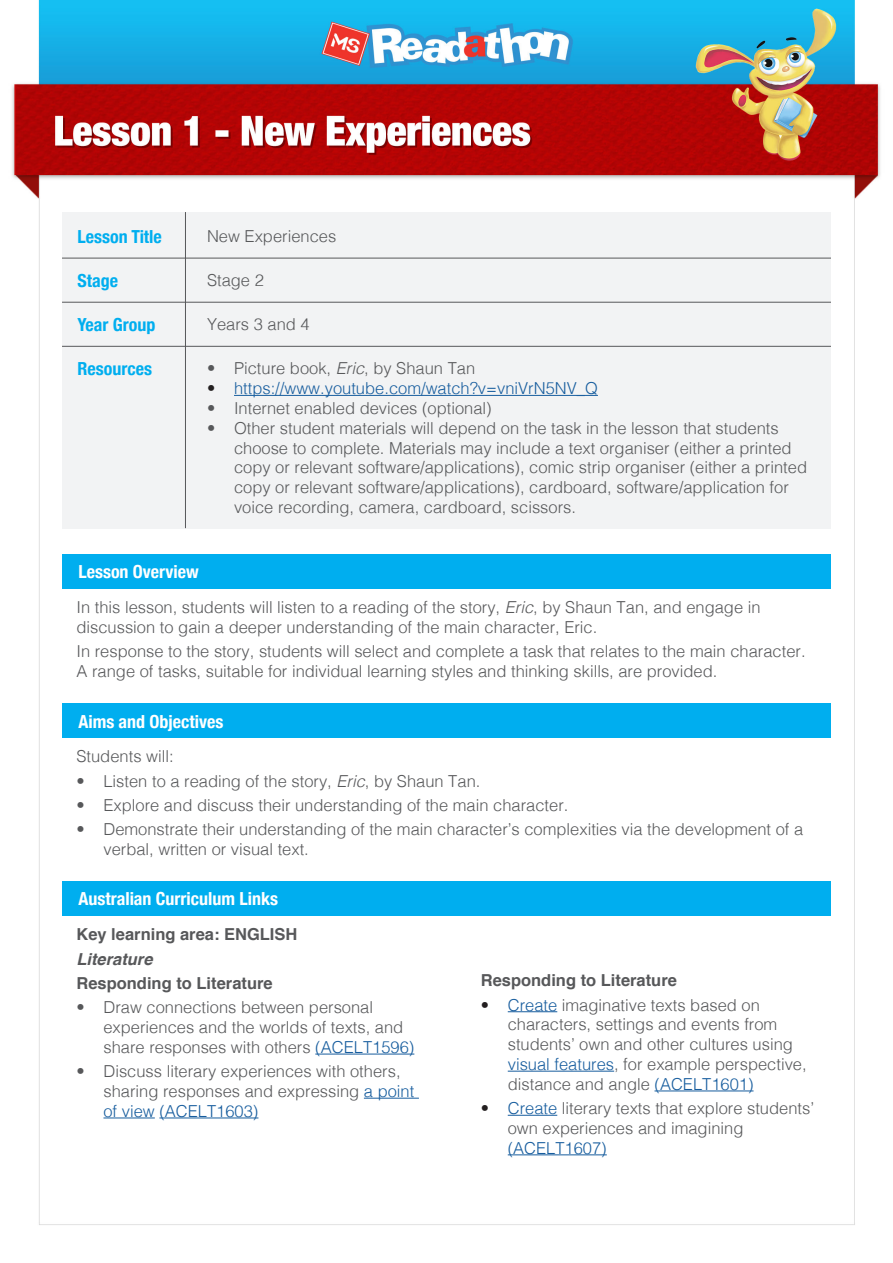
<style>
.page{position:relative;width:893px;height:1263px;background:#fff}
.page>*{position:absolute;margin:0;border:0;box-sizing:border-box;transform-origin:0 0}
.t1{font:700 condensed 18px "Helvetica Neue";color:#fff}
.t2{font:700 condensed 18px "Helvetica Neue";color:#00aeef}
.t3{font:300 16.5px/19.8px "Helvetica";color:#57585a}
.t4{font:700 16.5px "Helvetica";color:#57585a}
.t5{font:300 16.5px "Helvetica";color:#175d9e}
.t6{font:italic 700 16.5px "Helvetica";color:#57585a}
.s1{font-style:italic}
.s2{color:#231f20}
.s3{color:#175d9e}
</style>
<div class="page">
<img style="left:12px;top:0;width:868px;height:1225px">
<div style="left:62px;top:212px;width:769px;height:316px;background:#f2f3f4"></div>
<div style="left:62px;top:554px;width:769px;height:34px;background:#00aeef"></div>
<div style="left:62px;top:704px;width:769px;height:34px;background:#00aeef"></div>
<div style="left:62px;top:881px;width:769px;height:34px;background:#00aeef"></div>
<hr style="left:315px;top:1054px;width:99px;height:1px;background:#175d9e">
<hr style="left:364px;top:1098px;width:55px;height:1px;background:#175d9e">
<hr style="left:103px;top:1117px;width:52px;height:1px;background:#175d9e">
<hr style="left:159px;top:1117px;width:99px;height:1px;background:#175d9e">
<hr style="left:508px;top:1011px;width:49px;height:1px;background:#175d9e">
<hr style="left:508px;top:1071px;width:106px;height:1px;background:#175d9e">
<hr style="left:654px;top:1090px;width:99px;height:1px;background:#175d9e">
<hr style="left:508px;top:1115px;width:49px;height:1px;background:#175d9e">
<hr style="left:508px;top:1154px;width:99px;height:1px;background:#175d9e">
<hr style="left:234px;top:395px;width:364px;height:1px;background:#175d9e">
<hr style="left:185px;top:212px;width:1px;height:316px;background:#57585a">
<hr style="left:62px;top:258px;width:769px;height:1px;background:#57585a">
<hr style="left:62px;top:302px;width:769px;height:1px;background:#57585a">
<hr style="left:62px;top:346px;width:769px;height:1px;background:#57585a">
<p class="t2" style="left:77px;top:222px;width:86px">Lesson Title</p>
<p class="t2" style="left:77px;top:266px;width:42px">Stage</p>
<p class="t2" style="left:77px;top:310px;width:79px">Year Group</p>
<p class="t2" style="left:77px;top:354px;width:76px">Resources</p>
<p class="t3" style="left:207px;top:225px;width:131px">New Experiences</p>
<p class="t3" style="left:207px;top:269px;width:58px">Stage 2</p>
<p class="t3" style="left:207px;top:313px;width:104px">Years 3 and 4</p>
<p class="t3" style="left:207px;top:357px;width:270px">• Picture book, <span class="s1">Eric</span>, by Shaun Tan</p>
<p class="t5" style="left:207px;top:374px;width:392px"><span class="s2">•</span> https://www.youtube.com/watch?v=vniVrN5NV_Q</p>
<p class="t3" style="left:207px;top:397px;width:286px">• Internet enabled devices (optional)</p>
<p class="t3" style="left:234px;top:417px;width:575px;text-indent:-27px">• Other student materials will depend on the task in the lesson that students choose to complete. Materials may include a text organiser (either a printed copy or relevant software/applications), comic strip organiser (either a printed copy or relevant software/applications), cardboard, software/application for voice recording, camera, cardboard, scissors.</p>
<p class="t1" style="left:78px;top:557px;width:122px">Lesson Overview</p>
<p class="t3" style="left:76px;top:596px;width:686px">In this lesson, students will listen to a reading of the story, <span class="s1">Eric</span>, by Shaun Tan, and engage in discussion to gain a deeper understanding of the main character, Eric.</p>
<p class="t3" style="left:76px;top:640px;width:731px">In response to the story, students will select and complete a task that relates to the main character.<br>A range of tasks, suitable for individual learning styles and thinking skills, are provided.</p>
<p class="t1" style="left:78px;top:706px;width:147px">Aims and Objectives</p>
<p class="t3" style="left:76px;top:745px;width:99px">Students will:</p>
<p class="t3" style="left:76px;top:770px;width:405px">• Listen to a reading of the story, <span class="s1">Eric</span>, by Shaun Tan.</p>
<p class="t3" style="left:76px;top:794px;width:493px">• Explore and discuss their understanding of the main character.</p>
<p class="t3" style="left:103px;top:818px;width:701px;text-indent:-27px">• Demonstrate their understanding of the main character’s complexities via the development of a verbal, written or visual text.</p>
<p class="t1" style="left:78px;top:884px;width:201px">Australian Curriculum Links</p>
<p class="t4" style="left:76px;top:921px;width:222px">Key learning area: ENGLISH</p>
<p class="t6" style="left:76px;top:945px;width:78px">Literature</p>
<p class="t4" style="left:76px;top:970px;width:198px">Responding to Literature</p>
<p class="t3" style="left:103px;top:996px;width:312px;text-indent:-27px">• Draw connections between personal experiences and the worlds of texts, and share responses with others <span class="s3">(ACELT1596)</span></p>
<p class="t3" style="left:103px;top:1060px;width:312px;text-indent:-27px">• Discuss literary experiences with others, sharing responses and expressing <span class="s3">a point of view (ACELT1603)</span></p>
<p class="t4" style="left:481px;top:967px;width:198px">Responding to Literature</p>
<p class="t3" style="left:508px;top:993px;width:300px;text-indent:-27px"><span class="s2">•</span> <span class="s3">Create</span> imaginative texts based on characters, settings and events from students’ own and other cultures using <span class="s3">visual features</span>, for example perspective, distance and angle <span class="s3">(ACELT1601)</span></p>
<p class="t3" style="left:508px;top:1097px;width:308px;text-indent:-27px"><span class="s2">•</span> <span class="s3">Create</span> literary texts that explore students’ own experiences and imagining <span class="s3">(ACELT1607)</span></p>
</div>
